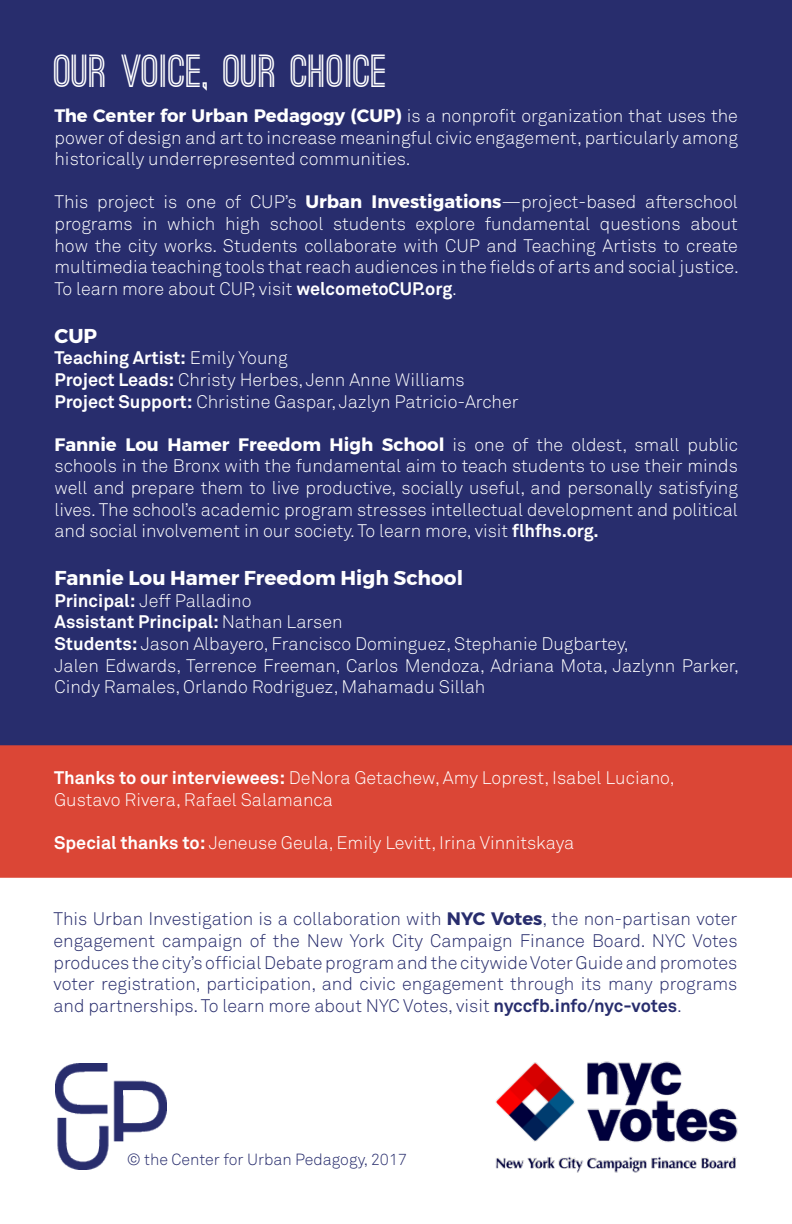
<style>
.page{position:relative;width:792px;height:1224px;background:#fff}
.page>*{position:absolute;margin:0;border:0;box-sizing:border-box;transform-origin:0 0}
.t1{font:700 44px "Ostrich Sans";color:#fff}
.t2{font:700 20px "Montserrat";color:#fff}
.t3{font:300 18px/21.6px "Akkurat";color:#fff;text-align:justify}
.t4{font:300 18px/21.6px "Akkurat";color:#282d6d;text-align:justify}
.t5{font:700 18px "Montserrat";color:#fff}
.t6{font:300 16px "Akkurat";color:#282d6d}
.s1{font-family:"Montserrat";font-weight:700}
.s2{font-weight:700}
.s3{font-family:"Akkurat";font-weight:300}
</style>
<div class="page">
<div style="left:0;top:0;width:792px;height:745px;background:#282d6d"></div>
<img style="left:495px;top:1061px;width:243px;height:112px">
<img style="left:56px;top:1064px;width:110px;height:106px">
<div style="left:0;top:745px;width:792px;height:133px;background:#db4636"></div>
<h1 class="t1" style="left:54px;top:55px;width:336px">OUR VOICE, OUR CHOICE</h1>
<p class="t3" style="left:54px;top:105px;width:685px"><span class="s1">The Center for Urban Pedagogy (CUP)</span> is a nonprofit organization that uses the power of design and art to increase meaningful civic engagement, particularly among historically underrepresented communities.</p>
<p class="t3" style="left:54px;top:192px;width:686px">This project is one of CUP’s <span class="s1">Urban Investigations</span>—project-based afterschool programs in which high school students explore fundamental questions about how the city works. Students collaborate with CUP and Teaching Artists to create multimedia teaching tools that reach audiences in the fields of arts and social justice.<br>To learn more about CUP, visit <span class="s2">welcometoCUP.org</span>.</p>
<p class="t2" style="left:54px;top:323px;width:44px">CUP</p>
<p class="t3" style="left:54px;top:348px;width:466px;text-align:left"><span class="s2">Teaching Artist:</span> Emily Young<br><span class="s2">Project Leads:</span> Christy Herbes, Jenn Anne Williams<br><span class="s2">Project Support:</span> Christine Gaspar, Jazlyn Patricio-Archer</p>
<p class="t5" style="left:54px;top:433px;width:685px">Fannie Lou Hamer Freedom High School <span class="s3">is one of the oldest, small public</span></p>
<p class="t3" style="left:54px;top:456px;width:685px">schools in the Bronx with the fundamental aim to teach students to use their minds well and prepare them to live productive, socially useful, and personally satisfying lives. The school’s academic program stresses intellectual development and political and social involvement in our society. To learn more, visit <span class="s2">flhfhs.org.</span></p>
<p class="t2" style="left:54px;top:565px;width:410px">Fannie Lou Hamer Freedom High School</p>
<p class="t3" style="left:54px;top:590px;width:686px;text-align:left"><span class="s2">Principal:</span> Jeff Palladino<br><span class="s2">Assistant Principal:</span> Nathan Larsen<br><span class="s2">Students:</span> Jason Albayero, Francisco Dominguez, Stephanie Dugbartey,<br>Jalen Edwards, Terrence Freeman, Carlos Mendoza, Adriana Mota, Jazlynn Parker, Cindy Ramales, Orlando Rodriguez, Mahamadu Sillah</p>
<p class="t3" style="left:54px;top:767px;width:622px"><span class="s2">Thanks to our interviewees:</span> DeNora Getachew, Amy Loprest, Isabel Luciano,<br>Gustavo Rivera, Rafael Salamanca</p>
<p class="t3" style="left:54px;top:832px;width:522px"><span class="s2">Special thanks to:</span> Jeneuse Geula, Emily Levitt, Irina Vinnitskaya</p>
<p class="t4" style="left:53px;top:909px;width:686px">This Urban Investigation is a collaboration with <span class="s1">NYC Votes</span>, the non-partisan voter engagement campaign of the New York City Campaign Finance Board. NYC Votes produces the city’s official Debate program and the citywide Voter Guide and promotes voter registration, participation, and civic engagement through its many programs and partnerships. To learn more about NYC Votes, visit <span class="s2">nyccfb.info/nyc-votes</span>.</p>
<p class="t6" style="left:127px;top:1150px;width:282px">© the Center for Urban Pedagogy, 2017</p>
</div>
